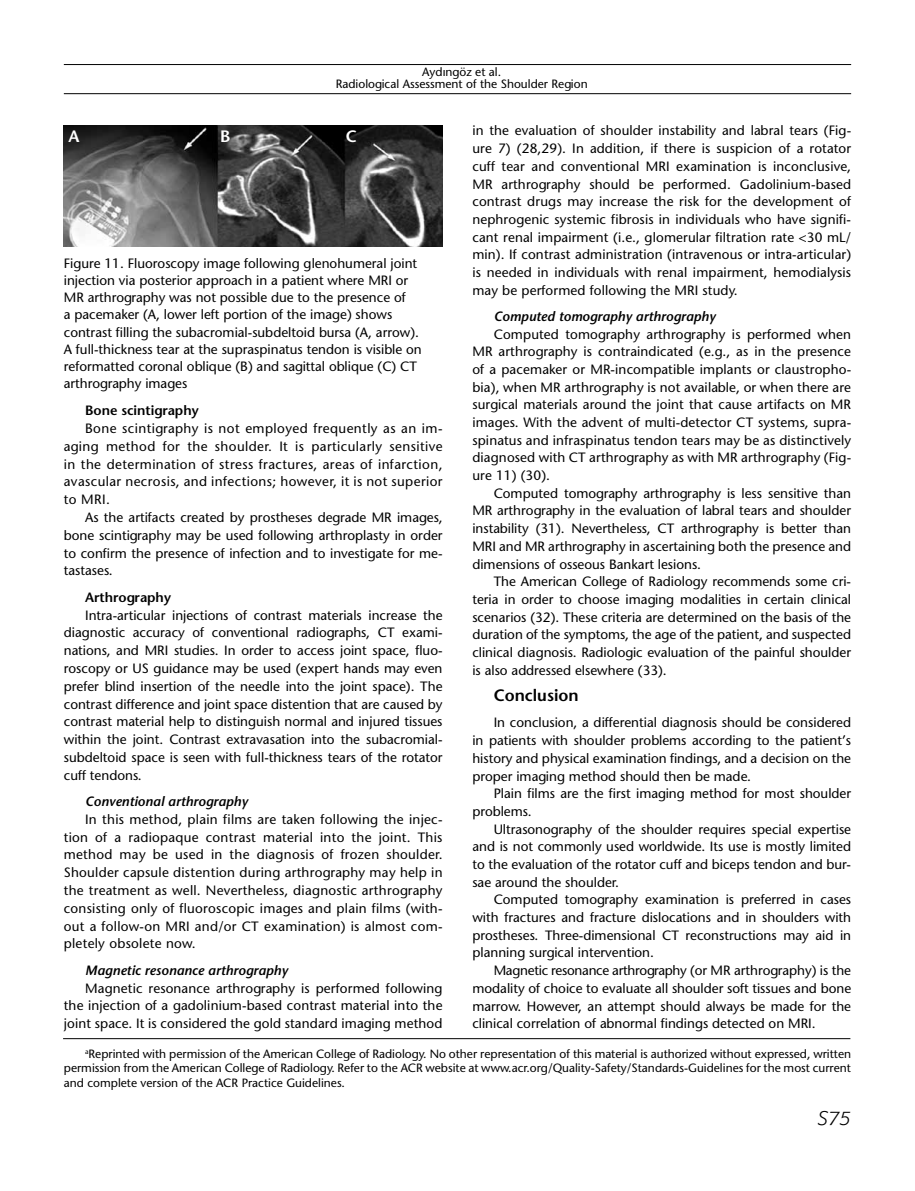
<style>
.page{position:relative;width:915px;height:1191px;background:#fff}
.page>*{position:absolute;margin:0;border:0;box-sizing:border-box;transform-origin:0 0}
.t1{font:19.5px "Formata Light Ita Tr";color:#000}
.t2{font:700 16.5px "Stone Sans";color:#000}
.t3{font:700 16.5px "Stone Sans";color:#fff}
.t4{font:13.5px/17.7px "Stone Sans Normal Tr";color:#000;text-align:justify}
.t5{font:13.5px "Stone Sans Bold Ita Tr";color:#000}
.t6{font:700 13.5px "Stone Sans";color:#000}
.t7{font:12px/14.4px "Stone Sans Normal Tr";color:#000;text-align:justify}
</style>
<div class="page">
<hr style="left:64px;top:93px;width:786px;height:1px;background:#000">
<hr style="left:64px;top:64px;width:786px;height:1px;background:#000">
<img style="left:64px;top:126px;width:378px;height:121px">
<hr style="left:63px;top:1038px;width:787px;height:1px;background:#000">
<p class="t7" style="left:335px;top:66px;width:253px;line-height:12px;text-align:center">Aydıngöz et al.<br>Radiological Assessment of the Shoulder Region</p>
<p class="t4" style="left:472px;top:122px;width:380px">in the evaluation of shoulder instability and labral tears (Fig&shy;ure 7) (28,29). In addition, if there is suspicion of a rotator cuff tear and conventional MRI examination is inconclusive, MR arthrography should be performed. Gadolinium-based contrast drugs may increase the risk for the development of nephrogenic systemic fibrosis in individuals who have signifi&shy;cant renal impairment (i.e., glomerular filtration rate &lt;30 mL/ min). If contrast administration (intravenous or intra-articular) is needed in individuals with renal impairment, hemodialysis may be performed following the MRI study.</p>
<p class="t5" style="left:493px;top:308px;width:223px">Computed tomography arthrography</p>
<p class="t4" style="left:472px;top:325px;width:380px;text-indent:21px">Computed tomography arthrography is performed when MR arthrography is contraindicated (e.g., as in the presence of a pacemaker or MR-incompatible implants or claustropho&shy;bia), when MR arthrography is not available, or when there are surgical materials around the joint that cause artifacts on MR images. With the advent of multi-detector CT systems, supra&shy;spinatus and infraspinatus tendon tears may be as distinctively diagnosed with CT arthrography as with MR arthrography (Fig&shy;ure 11) (30).</p>
<p class="t4" style="left:472px;top:484px;width:380px;text-indent:21px">Computed tomography arthrography is less sensitive than MR arthrography in the evaluation of labral tears and shoulder instability (31). Nevertheless, CT arthrography is better than MRI and MR arthrography in ascertaining both the presence and dimensions of osseous Bankart lesions.</p>
<p class="t4" style="left:472px;top:572px;width:380px;text-indent:21px">The American College of Radiology recommends some cri&shy;teria in order to choose imaging modalities in certain clinical scenarios (32). These criteria are determined on the basis of the duration of the symptoms, the age of the patient, and suspected clinical diagnosis. Radiologic evaluation of the painful shoulder is also addressed elsewhere (33).</p>
<p class="t2" style="left:493px;top:685px;width:86px">Conclusion</p>
<p class="t4" style="left:472px;top:714px;width:380px;text-indent:21px">In conclusion, a differential diagnosis should be considered in patients with shoulder problems according to the patient’s history and physical examination findings, and a decision on the proper imaging method should then be made.</p>
<p class="t4" style="left:472px;top:784px;width:380px;text-indent:21px">Plain films are the first imaging method for most shoulder problems.</p>
<p class="t4" style="left:472px;top:820px;width:380px;text-indent:21px">Ultrasonography of the shoulder requires special expertise and is not commonly used worldwide. Its use is mostly limited to the evaluation of the rotator cuff and biceps tendon and bur&shy;sae around the shoulder.</p>
<p class="t4" style="left:472px;top:890px;width:380px;text-indent:21px">Computed tomography examination is preferred in cases with fractures and fracture dislocations and in shoulders with prostheses. Three-dimensional CT reconstructions may aid in planning surgical intervention.</p>
<p class="t4" style="left:472px;top:961px;width:380px;text-indent:21px">Magnetic resonance arthrography (or MR arthrography) is the modality of choice to evaluate all shoulder soft tissues and bone marrow. However, an attempt should always be made for the clinical correlation of abnormal findings detected on MRI.</p>
<p class="t7" style="left:64px;top:1046px;width:788px;text-indent:21px"><sup>a</sup>Reprinted with permission of the American College of Radiology. No other representation of this material is authorized without expressed, written permission from the American College of Radiology. Refer to the ACR website at www.acr.org/Quality-Safety/Standards-Guidelines for the most current and complete version of the ACR Practice Guidelines.</p>
<p class="t3" style="left:69px;top:126px;width:13px">A</p>
<p class="t3" style="left:220px;top:126px;width:12px">B</p>
<p class="t3" style="left:346px;top:126px;width:13px">C</p>
<p class="t4" style="left:64px;top:254px;width:359px;line-height:17.2px;text-align:left">Figure 11. Fluoroscopy image following glenohumeral joint injection via posterior approach in a patient where MRI or MR arthrography was not possible due to the presence of<br>a pacemaker (A, lower left portion of the image) shows contrast filling the subacromial-subdeltoid bursa (A, arrow).<br>A full-thickness tear at the supraspinatus tendon is visible on reformatted coronal oblique (B) and sagittal oblique (C) CT arthrography images</p>
<p class="t6" style="left:85px;top:402px;width:115px">Bone scintigraphy</p>
<p class="t4" style="left:64px;top:419px;width:380px;text-indent:21px">Bone scintigraphy is not employed frequently as an im&shy;aging method for the shoulder. It is particularly sensitive in the determination of stress fractures, areas of infarction, avascular necrosis, and infections; however, it is not superior to MRI.</p>
<p class="t4" style="left:64px;top:508px;width:380px;text-indent:21px">As the artifacts created by prostheses degrade MR images, bone scintigraphy may be used following arthroplasty in order to confirm the presence of infection and to investigate for me&shy;tastases.</p>
<p class="t6" style="left:85px;top:588px;width:87px">Arthrography</p>
<p class="t4" style="left:64px;top:606px;width:380px;text-indent:21px">Intra-articular injections of contrast materials increase the diagnostic accuracy of conventional radiographs, CT exami&shy;nations, and MRI studies. In order to access joint space, fluo&shy;roscopy or US guidance may be used (expert hands may even prefer blind insertion of the needle into the joint space). The contrast difference and joint space distention that are caused by contrast material help to distinguish normal and injured tissues within the joint. Contrast extravasation into the subacromial&shy;subdeltoid space is seen with full-thickness tears of the rotator cuff tendons.</p>
<p class="t5" style="left:85px;top:793px;width:164px">Conventional arthrography</p>
<p class="t4" style="left:64px;top:810px;width:380px;text-indent:21px">In this method, plain films are taken following the injec&shy;tion of a radiopaque contrast material into the joint. This method may be used in the diagnosis of frozen shoulder.<br>Shoulder capsule distention during arthrography may help in the treatment as well. Nevertheless, diagnostic arthrography consisting only of fluoroscopic images and plain films (with&shy;out a follow-on MRI and/or CT examination) is almost com&shy;pletely obsolete now.</p>
<p class="t5" style="left:85px;top:961px;width:204px">Magnetic resonance arthrography</p>
<p class="t4" style="left:64px;top:978px;width:380px;text-indent:21px">Magnetic resonance arthrography is performed following the injection of a gadolinium-based contrast material into the joint space. It is considered the gold standard imaging method</p>
<h1 class="t1" style="left:817px;top:1106px;width:34px">S75</h1>
</div>
